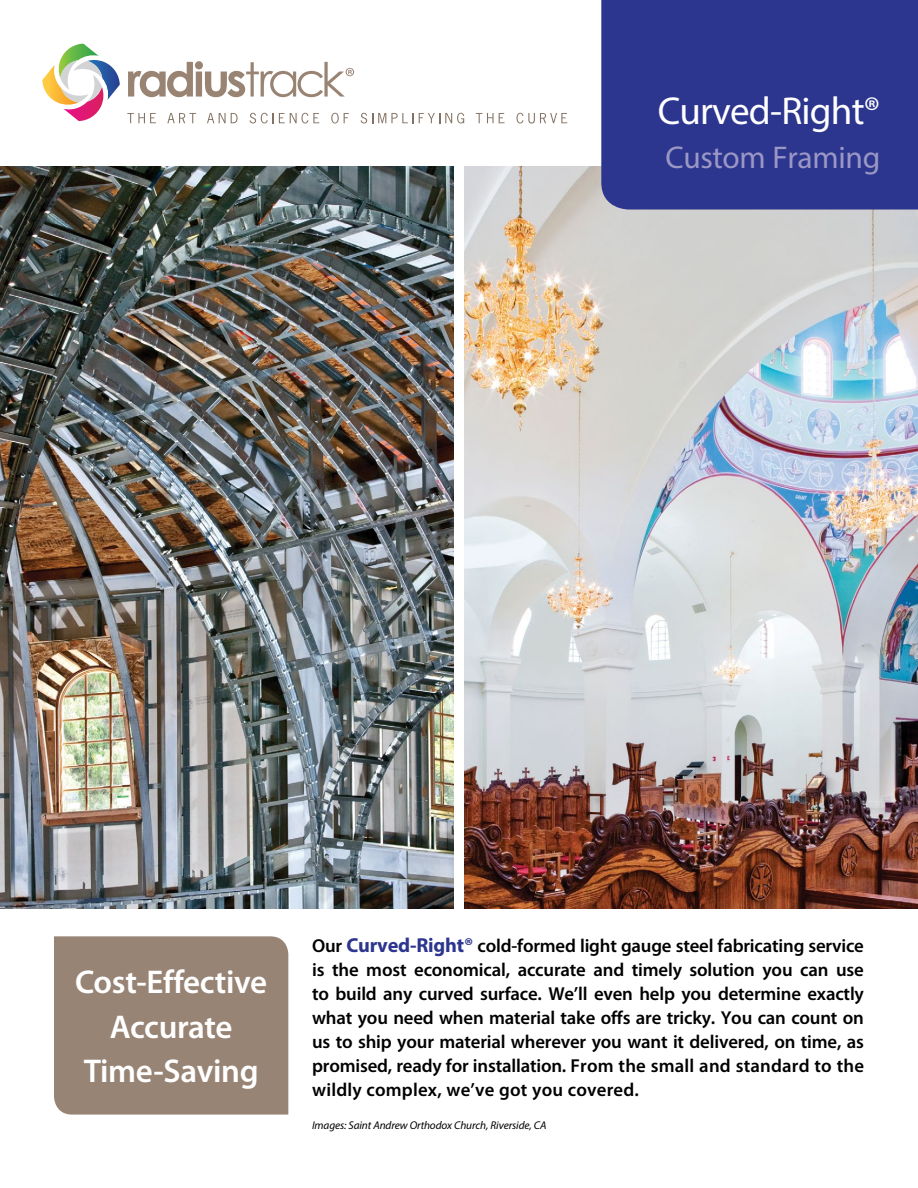
<style>
.page{position:relative;width:918px;height:1188px;background:#fff}
.page>*{position:absolute;margin:0;border:0;box-sizing:border-box;transform-origin:0 0}
.t1{font:39px "Myriad Pro";letter-spacing:-.02em;color:#fff}
.t2{font:600 33px/44.5px "Myriad Pro";letter-spacing:-.01em;color:#fff;text-align:center}
.t3{font:31.5px "Myriad Pro";letter-spacing:-.01em;color:#9b97c5}
.t4{font:600 18.75px/24px "Myriad Pro";letter-spacing:.01em;color:#000;text-align:justify}
.t5{font:italic 11.25px "Myriad Pro";letter-spacing:-.01em;color:#000}
.s1{font-weight:700;font-size:20.25px;color:#2d368e}
</style>
<div class="page">
<svg style="left:42px;top:44px;width:78px;height:77px"></svg>
<svg style="left:128px;top:61px;width:226px;height:36px"></svg>
<svg style="left:127px;top:113px;width:29px;height:10px"></svg>
<svg style="left:167px;top:113px;width:29px;height:10px"></svg>
<svg style="left:207px;top:113px;width:31px;height:10px"></svg>
<svg style="left:250px;top:113px;width:69px;height:10px"></svg>
<svg style="left:331px;top:113px;width:18px;height:10px"></svg>
<svg style="left:361px;top:113px;width:103px;height:10px"></svg>
<svg style="left:476px;top:113px;width:29px;height:10px"></svg>
<svg style="left:517px;top:113px;width:50px;height:10px"></svg>
<img style="left:0;top:166px;width:454px;height:743px">
<div style="left:54px;top:936px;width:234px;height:179px;background:#988475"></div>
<img style="left:464px;top:166px;width:454px;height:743px">
<div style="left:601px;top:0;width:317px;height:210px;background:#2d368e"></div>
<h1 class="t1" style="left:658px;top:87px;width:224px">Curved-Right®</h1>
<h3 class="t3" style="left:665px;top:138px;width:216px">Custom Framing</h3>
<h2 class="t2" style="left:75px;top:959px;width:194px">Cost-Effective<br>Accurate<br>Time-Saving</h2>
<p class="t4" style="left:312px;top:933px;width:553px">Our <span class="s1">Curved-Right®</span> cold-formed light gauge steel fabricating service is the most economical, accurate and timely solution you can use to build any curved surface. We’ll even help you determine exactly what you need when material take offs are tricky. You can count on us to ship your material wherever you want it delivered, on time, as promised, ready for installation. From the small and standard to the wildly complex, we’ve got you covered.</p>
<p class="t5" style="left:312px;top:1118px;width:236px">Images: Saint Andrew Orthodox Church, Riverside, CA</p>
</div>
